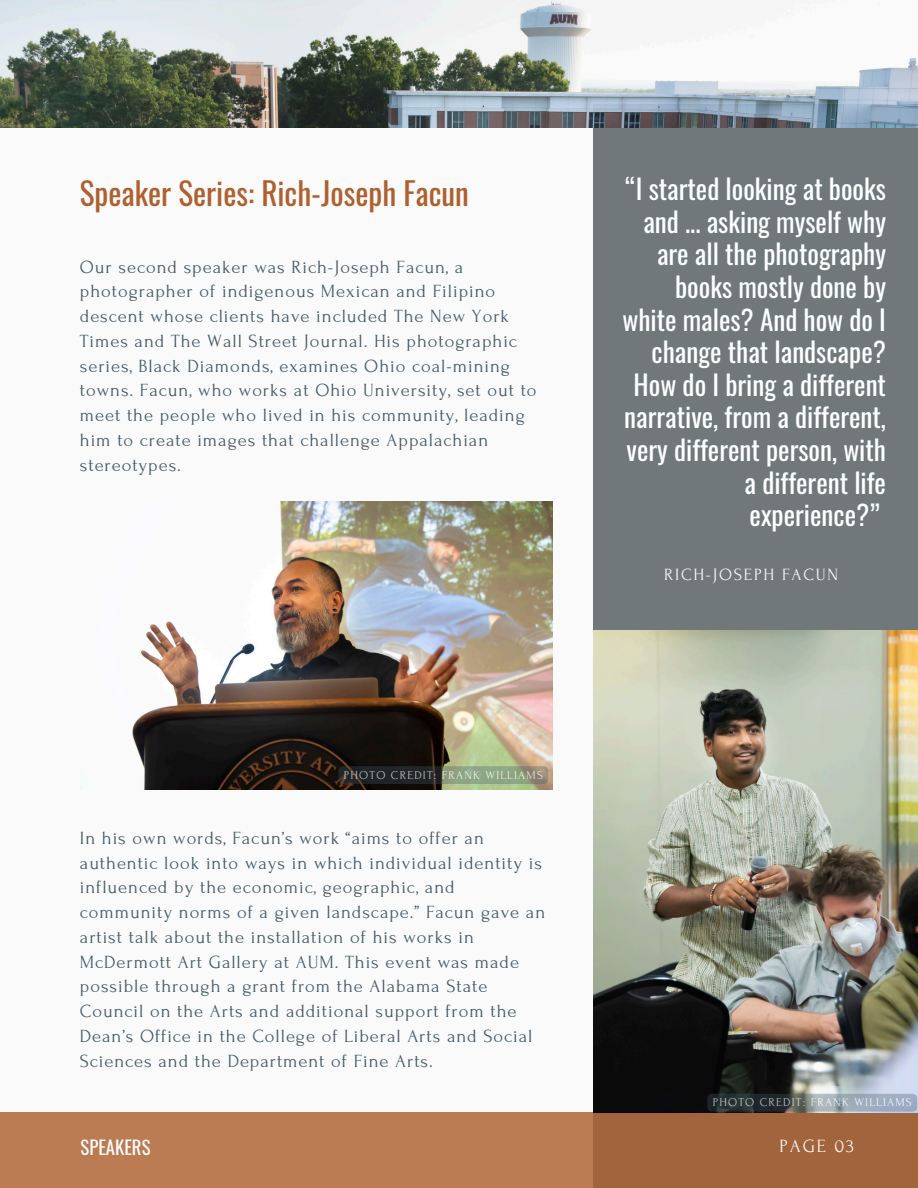
<style>
.page{position:relative;width:918px;height:1188px;background:#fafafa}
.page>*{position:absolute;margin:0;border:0;box-sizing:border-box;transform-origin:0 0}
.t1{font:31.2px "Oswald";color:#ae602f}
.t2{font:27.15px/32.7px "Oswald";color:#feffff;text-align:right}
.t3{font:18.6px/24.8px "Forum";letter-spacing:.05em;color:#435967}
.t4{font:18.6px "Oswald";color:#fefefe}
.t5{font:18.6px "Forum";letter-spacing:.1em;color:#fafafa}
.t6{font:17.1px "Forum";letter-spacing:.1em;color:#fafafa}
.t7{font:12px "Forum";letter-spacing:.1em;color:#feffff}
</style>
<div class="page">
<div style="left:594px;top:104px;width:324px;height:1084px;background:#71787a"></div>
<div style="left:0;top:1112px;width:918px;height:76px;background:linear-gradient(to right,#c3835b,#a1633b)"></div>
<img style="left:594px;top:631px;width:324px;height:481px">
<img style="left:0;top:0;width:918px;height:127px">
<img style="left:132px;top:502px;width:420px;height:288px">
<div style="left:339px;top:766px;width:209px;height:18px;background:#435967;border-radius:4px;opacity:.45"></div>
<div style="left:707px;top:1094px;width:210px;height:18px;background:#435967;border-radius:4px;opacity:.45"></div>
<h2 class="t1" style="left:80px;top:169px;width:391px">Speaker Series: Rich-Joseph Facun</h2>
<p class="t3" style="left:80px;top:255px;width:458px">Our second speaker was Rich-Joseph Facun, a photographer of indigenous Mexican and Filipino descent whose clients have included The New York Times and The Wall Street Journal. His photographic series, Black Diamonds, examines Ohio coal-mining towns. Facun, who works at Ohio University, set out to meet the people who lived in his community, leading him to create images that challenge Appalachian stereotypes.</p>
<p class="t7" style="left:344px;top:768px;width:200px">PHOTO CREDIT: FRANK WILLIAMS</p>
<h4 class="t3" style="left:80px;top:826px;width:467px">In his own words, Facun’s work “aims to offer an authentic look into ways in which individual identity is influenced by the economic, geographic, and community norms of a given landscape.” Facun gave an artist talk about the installation of his works in McDermott Art Gallery at AUM. This event was made possible through a grant from the Alabama State Council on the Arts and additional support from the Dean’s Office in the College of Liberal Arts and Social Sciences and the Department of Fine Arts.</h4>
<h1 class="t2" style="left:622px;top:171px;width:265px">“I started looking at books and ... asking myself why are all the photography books mostly done by white males? And how do I change that landscape?<br>How do I bring a different narrative, from a different, very different person, with a different life experience?”</h1>
<p class="t6" style="left:664px;top:565px;width:176px">RICH-JOSEPH FACUN</p>
<p class="t7" style="left:713px;top:1096px;width:200px">PHOTO CREDIT: FRANK WILLIAMS</p>
<p class="t4" style="left:81px;top:1133px;width:71px">SPEAKERS</p>
<h4 class="t5" style="left:780px;top:1136px;width:76px">PAGE 03</h4>
</div>
